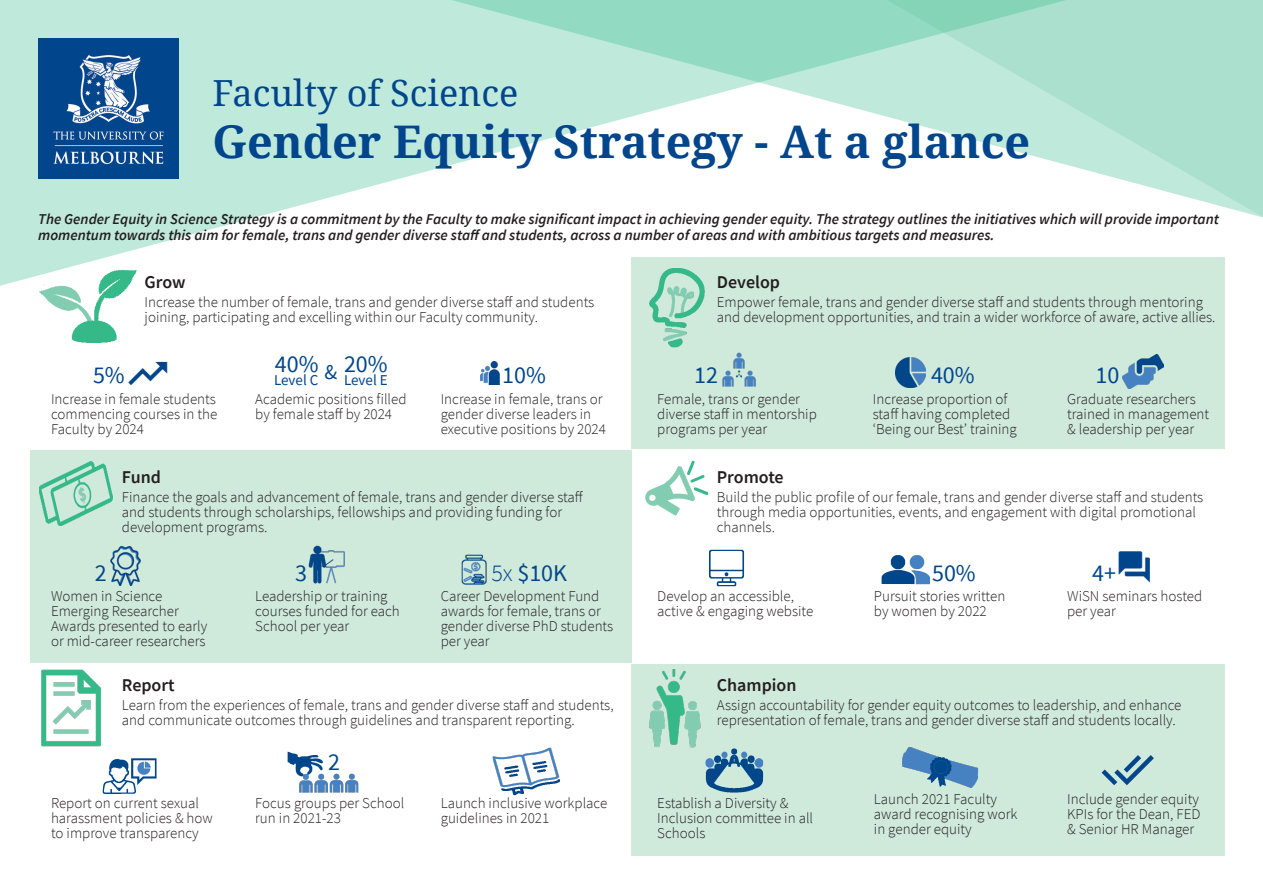
<style>
.page{position:relative;width:1263px;height:893px;background:#fff}
.page>*{position:absolute;margin:0;border:0;box-sizing:border-box;transform-origin:0 0}
.t1{font:700 45px "Noto Serif";color:#01468c}
.t2{font:36px "Noto Serif";color:#01468c}
.t3{font:24px "Source Sans Pro";color:#01468c}
.t4{font:21px "Source Sans Pro";color:#01468c}
.t5{font:600 18px "Source Sans Pro";color:#231f20}
.t6{font:300 15px/15px "Source Sans Pro";color:#231f20}
.t7{font:italic 600 15px/16.5px "Source Sans Pro";color:#231f20}
.t8{font:15px "Source Sans Pro";color:#01468c}
.s1{font-weight:300}
</style>
<div class="page">
<div style="left:30px;top:450px;width:601px;height:212px;background:#cfe9db"></div>
<div style="left:631px;top:257px;width:594px;height:192px;background:#cfe9db"></div>
<div style="left:631px;top:664px;width:594px;height:191px;background:#cfe9db"></div>
<img style="left:287px;top:751px;width:72px;height:42px">
<svg style="left:0;top:0;width:1263px;height:286px"></svg>
<img style="left:38px;top:38px;width:141px;height:141px">
<img style="left:645px;top:461px;width:63px;height:55px">
<img style="left:38px;top:266px;width:98px;height:77px">
<img style="left:40px;top:461px;width:73px;height:65px">
<img style="left:644px;top:266px;width:64px;height:82px">
<img style="left:41px;top:669px;width:60px;height:77px">
<img style="left:649px;top:669px;width:52px;height:79px">
<img style="left:480px;top:362px;width:20px;height:23px">
<img style="left:896px;top:358px;width:30px;height:30px">
<img style="left:722px;top:352px;width:34px;height:35px">
<img style="left:308px;top:545px;width:37px;height:38px">
<img style="left:461px;top:554px;width:26px;height:30px">
<img style="left:102px;top:758px;width:55px;height:36px">
<img style="left:881px;top:555px;width:49px;height:30px">
<img style="left:709px;top:549px;width:36px;height:38px">
<img style="left:492px;top:748px;width:68px;height:48px">
<img style="left:705px;top:748px;width:59px;height:45px">
<img style="left:902px;top:747px;width:77px;height:40px">
<img style="left:110px;top:546px;width:31px;height:40px">
<img style="left:1123px;top:355px;width:41px;height:34px">
<p class="t2" style="left:213px;top:68px;width:307px">Faculty of Science</p>
<p class="t1" style="left:213px;top:110px;width:819px">Gender Equity Strategy - At a glance</p>
<p class="t7" style="left:38px;top:210px;width:1182px">The Gender Equity in Science Strategy is a commitment by the Faculty to make significant impact in achieving gender equity. The strategy outlines the initiatives which will provide important momentum towards this aim for female, trans and gender diverse staff and students, across a number of areas and with ambitious targets and measures.</p>
<p class="t3" style="left:93px;top:360px;width:33px">5%</p>
<p class="t5" style="left:145px;top:270px;width:43px">Grow</p>
<p class="t6" style="left:145px;top:295px;width:451px">Increase the number of female, trans and gender diverse staff and students joining, participating and excelling within our Faculty community.</p>
<p class="t3" style="left:275px;top:349px;width:45px">40%</p>
<p class="t3" style="left:344px;top:349px;width:45px">20%</p>
<p class="t8" style="left:274px;top:371px;width:46px">Level C</p>
<p class="t8" style="left:344px;top:371px;width:45px">Level E</p>
<p class="t4" style="left:324px;top:358px;width:14px">&amp;</p>
<p class="t3" style="left:502px;top:360px;width:45px">10%</p>
<p class="t5" style="left:717px;top:270px;width:65px">Develop</p>
<p class="t6" style="left:717px;top:295px;width:500px">Empower female, trans and gender diverse staff and students through mentoring and development opportunities, and train a wider workforce of aware, active allies.</p>
<p class="t3" style="left:694px;top:360px;width:25px">12</p>
<p class="t3" style="left:931px;top:360px;width:45px">40%</p>
<p class="t3" style="left:1095px;top:360px;width:25px">10</p>
<p class="t6" style="left:51px;top:392px;width:168px;text-align:justify">Increase in female students commencing courses in the Faculty by 2024</p>
<p class="t6" style="left:255px;top:392px;width:153px">Academic positions filled by female staff by 2024</p>
<p class="t6" style="left:873px;top:392px;width:145px">Increase proportion of staff having completed ‘Being our Best’ training</p>
<p class="t6" style="left:441px;top:392px;width:167px">Increase in female, trans or gender diverse leaders in executive positions by 2024</p>
<p class="t6" style="left:657px;top:392px;width:161px">Female, trans or gender diverse staff in mentorship programs per year</p>
<p class="t6" style="left:1067px;top:392px;width:144px">Graduate researchers trained in management &amp; leadership per year</p>
<p class="t5" style="left:122px;top:465px;width:41px">Fund</p>
<p class="t6" style="left:122px;top:490px;width:463px">Finance the goals and advancement of female, trans and gender diverse staff and students through scholarships, fellowships and providing funding for development programs.</p>
<p class="t5" style="left:717px;top:465px;width:68px">Promote</p>
<p class="t6" style="left:717px;top:490px;width:488px">Build the public profile of our female, trans and gender diverse staff and students through media opportunities, events, and engagement with digital promotional channels.</p>
<p class="t3" style="left:491px;top:558px;width:77px"><span class="s1">5x</span> $10K</p>
<p class="t3" style="left:1092px;top:558px;width:25px">4+</p>
<p class="t3" style="left:95px;top:558px;width:13px">2</p>
<p class="t3" style="left:932px;top:558px;width:45px">50%</p>
<p class="t3" style="left:295px;top:558px;width:13px">3</p>
<p class="t6" style="left:255px;top:589px;width:146px">Leadership or training courses funded for each<br>School per year</p>
<p class="t6" style="left:657px;top:589px;width:158px">Develop an accessible, active &amp; engaging website</p>
<p class="t6" style="left:441px;top:589px;width:174px">Career Development Fund awards for female, trans or gender diverse PhD students per year</p>
<p class="t6" style="left:1067px;top:589px;width:137px">WiSN seminars hosted per year</p>
<p class="t6" style="left:51px;top:589px;width:158px">Women in Science<br>Emerging Researcher<br>Awards presented to early or mid-career researchers</p>
<p class="t6" style="left:874px;top:589px;width:133px">Pursuit stories written by women by 2022</p>
<p class="t5" style="left:122px;top:673px;width:54px">Report</p>
<p class="t6" style="left:122px;top:698px;width:493px">Learn from the experiences of female, trans and gender diverse staff and students, and communicate outcomes through guidelines and transparent reporting.</p>
<p class="t3" style="left:328px;top:747px;width:13px">2</p>
<p class="t5" style="left:717px;top:673px;width:81px">Champion</p>
<p class="t6" style="left:717px;top:698px;width:466px">Assign accountability for gender equity outcomes to leadership, and enhance representation of female, trans and gender diverse staff and students locally.</p>
<p class="t6" style="left:255px;top:796px;width:151px">Focus groups per School run in 2021-23</p>
<p class="t6" style="left:874px;top:792px;width:145px">Launch 2021 Faculty award recognising work in gender equity</p>
<p class="t6" style="left:441px;top:796px;width:168px">Launch inclusive workplace guidelines in 2021</p>
<p class="t6" style="left:1067px;top:792px;width:135px;text-align:justify">Include gender equity KPIs for the Dean, FED &amp; Senior HR Manager</p>
<p class="t6" style="left:51px;top:796px;width:163px">Report on current sexual harassment policies &amp; how to improve transparency</p>
<p class="t6" style="left:657px;top:796px;width:157px">Establish a Diversity &amp;<br>Inclusion committee in all<br>Schools</p>
</div>
